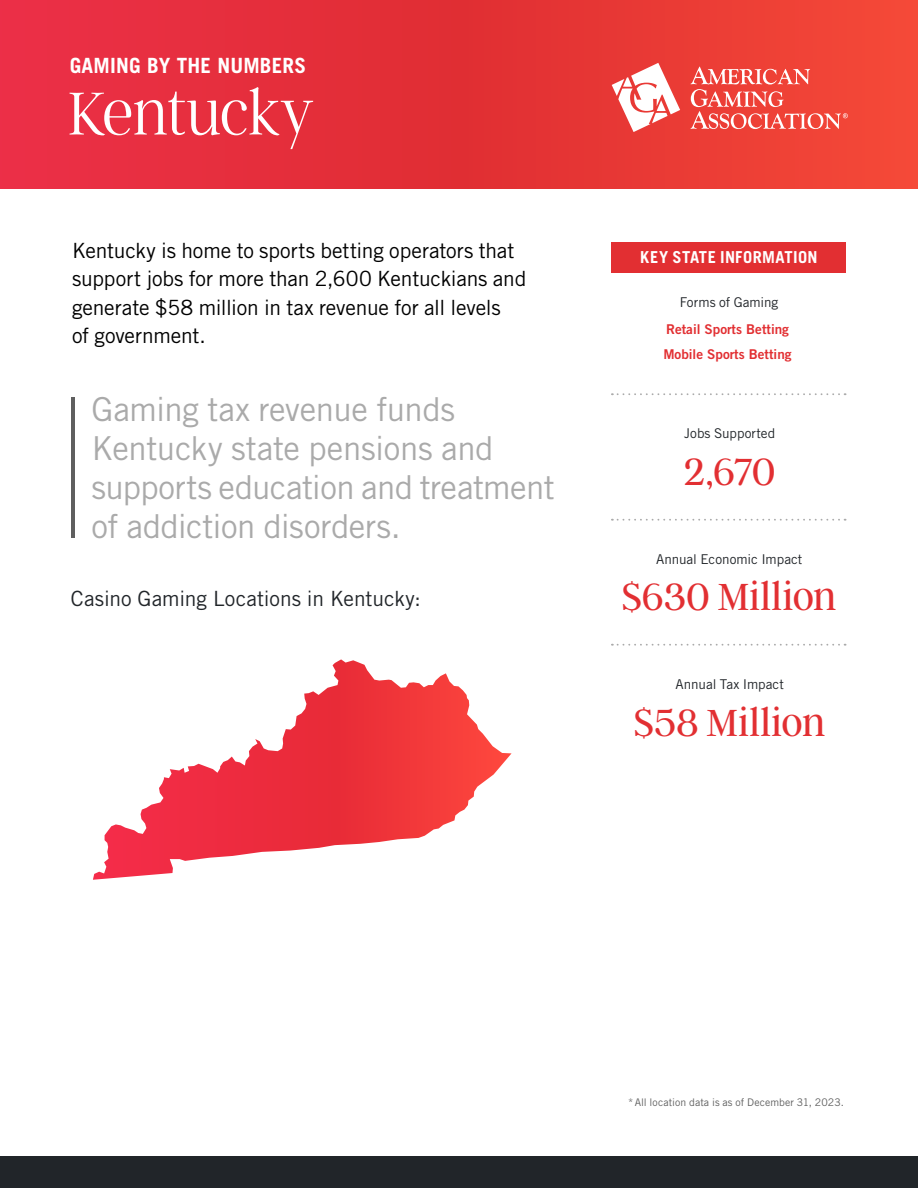
<style>
.page{position:relative;width:918px;height:1188px;background:#fff}
.page>*{position:absolute;margin:0;border:0;box-sizing:border-box;transform-origin:0 0}
.t1{font:100 67.5px "Argent CF";letter-spacing:-.01em;color:#fff}
.t2{font:300 42px "Argent CF";color:#e22f32}
.t3{font:33px/39px "Trade Gothic LT Std";letter-spacing:-.015em;color:#aaa}
.t4{font:21px/28.5px "Trade Gothic LT Std";letter-spacing:-.005em;color:#000}
.t5{font:21px "Trade Gothic LT Std";color:#212529}
.t6{font:700 21px "Trade Gothic LT Std";letter-spacing:.01em;color:#fff}
.t7{font:700 16.5px "Trade Gothic LT Std";letter-spacing:.025em;color:#fff}
.t8{font:13.5px "Trade Gothic LT Std";color:#212529}
.t9{font:13.5px/24.8px "Trade Gothic LT Std Bd 2";color:#e22f32}
.t10{font:10.5px "Trade Gothic LT Std";letter-spacing:.005em;color:#5f5f5f}
</style>
<div class="page">
<div style="left:0;top:0;width:918px;height:189px;background:linear-gradient(to right,#e32841,#ed4231)"></div>
<div style="left:0;top:1157px;width:918px;height:31px;background:#212529"></div>
<hr style="left:72px;top:397px;width:3px;height:141px;background:#5f5f5f">
<div style="left:612px;top:242px;width:234px;height:30px;background:#e22f32"></div>
<svg style="left:612px;top:519px;width:234px;height:2px"></svg>
<svg style="left:612px;top:644px;width:234px;height:2px"></svg>
<svg style="left:612px;top:393px;width:234px;height:2px"></svg>
<svg style="left:612px;top:63px;width:68px;height:69px"></svg>
<svg style="left:691px;top:67px;width:157px;height:62px;background:#f1635b"></svg>
<svg style="left:93px;top:659px;width:419px;height:221px"></svg>
<p class="t6" style="left:70px;top:53px;width:238px">GAMING BY THE NUMBERS</p>
<h1 class="t1" style="left:68px;top:79px;width:247px">Kentucky</h1>
<p class="t4" style="left:72px;top:236px;width:456px">Kentucky is home to sports betting operators that support jobs for more than 2,600 Kentuckians and generate $58 million in tax revenue for all levels<br>of government.</p>
<h3 class="t3" style="left:92px;top:389px;width:465px">Gaming tax revenue funds<br>Kentucky state pensions and supports education and treatment of addiction disorders.</h3>
<p class="t5" style="left:71px;top:586px;width:352px">Casino Gaming Locations in Kentucky:</p>
<p class="t7" style="left:640px;top:247px;width:179px">KEY STATE INFORMATION</p>
<p class="t8" style="left:680px;top:294px;width:100px">Forms of Gaming</p>
<p class="t9" style="left:663px;top:317px;width:130px">Retail Sports Betting<br>Mobile Sports Betting</p>
<p class="t8" style="left:684px;top:425px;width:93px">Jobs Supported</p>
<h2 class="t2" style="left:684px;top:450px;width:93px">2,670</h2>
<p class="t8" style="left:656px;top:551px;width:148px">Annual Economic Impact</p>
<h2 class="t2" style="left:622px;top:575px;width:216px">$630 Million</h2>
<p class="t8" style="left:676px;top:676px;width:110px">Annual Tax Impact</p>
<h2 class="t2" style="left:634px;top:700px;width:193px">$58 Million</h2>
<p class="t10" style="left:628px;top:1096px;width:217px">*All location data is as of December 31, 2023.</p>
</div>
